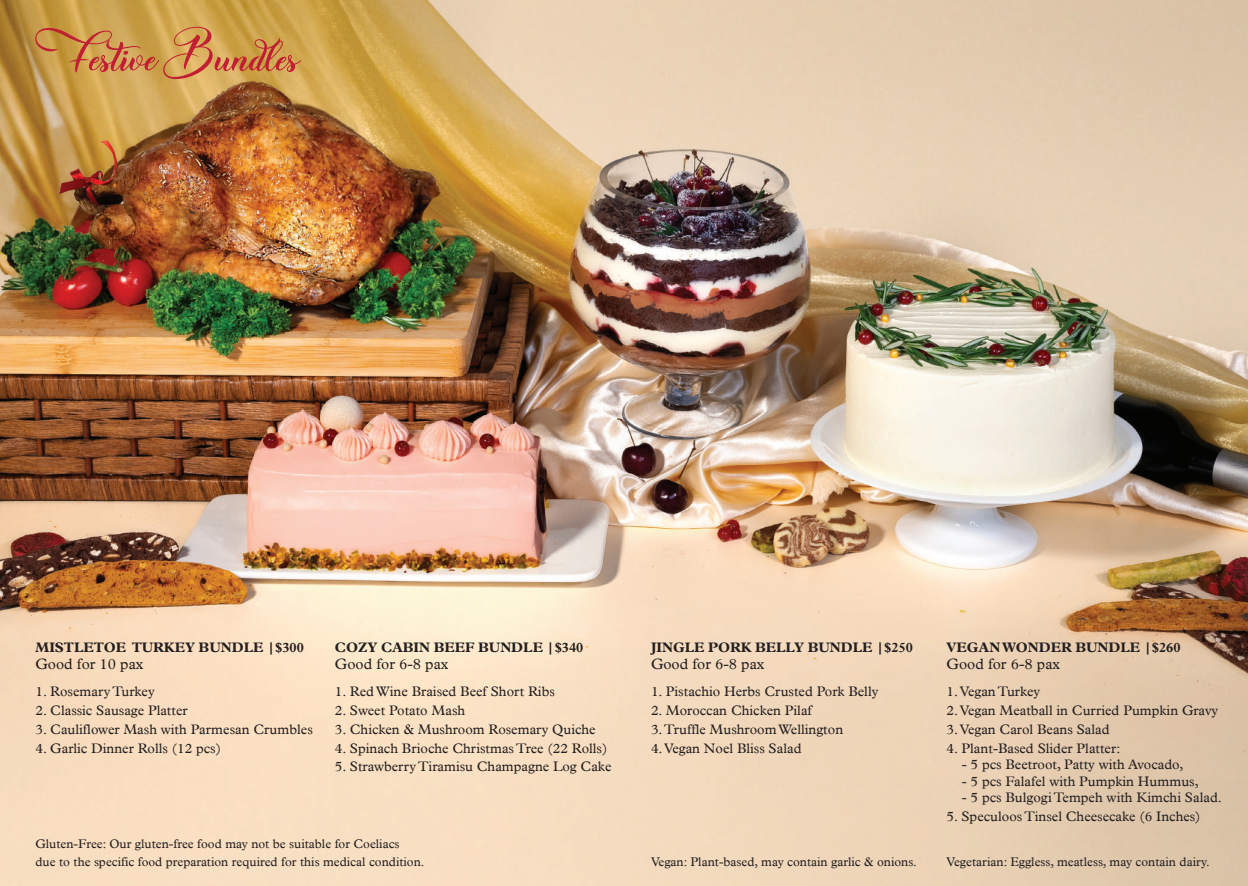
<style>
.page{position:relative;width:1248px;height:886px;background:#fff}
.page>*{position:absolute;margin:0;border:0;box-sizing:border-box;transform-origin:0 0}
.t1{font:60px "Christmas Wish Calligraphy";color:#c11f33}
.t2{font:15px "Plantin";color:#231f20}
.t3{font:13.75px "Plantin";color:#231f20}
.t4{font:700 13.75px "Plantin";color:#231f20}
.t5{font:12.5px/18.8px "Plantin";color:#231f20}
</style>
<div class="page">
<img style="left:0;top:0;width:1247px;height:886px">
<h1 class="t1" style="left:50px;top:15px;width:251px">Festive Bundles</h1>
<p class="t4" style="left:35px;top:639px;width:270px">MISTLETOE TURKEY BUNDLE |$300</p>
<p class="t4" style="left:335px;top:639px;width:250px">COZY CABIN BEEF BUNDLE |$340</p>
<p class="t4" style="left:946px;top:639px;width:235px">VEGAN WONDER BUNDLE |$260</p>
<p class="t4" style="left:651px;top:639px;width:263px">JINGLE PORK BELLY BUNDLE |$250</p>
<p class="t2" style="left:35px;top:655px;width:109px">Good for 10 pax</p>
<p class="t2" style="left:335px;top:655px;width:115px">Good for 6-8 pax</p>
<p class="t2" style="left:651px;top:655px;width:115px">Good for 6-8 pax</p>
<p class="t2" style="left:946px;top:655px;width:115px">Good for 6-8 pax</p>
<p class="t3" style="left:35px;top:684px;width:121px">1. Rosemary Turkey</p>
<p class="t3" style="left:35px;top:703px;width:154px">2. Classic Sausage Platter</p>
<p class="t3" style="left:35px;top:721px;width:279px">3. Cauliflower Mash with Parmesan Crumbles</p>
<p class="t3" style="left:35px;top:740px;width:187px">4. Garlic Dinner Rolls (12 pcs)</p>
<p class="t3" style="left:335px;top:684px;width:221px">1. Red Wine Braised Beef Short Ribs</p>
<p class="t3" style="left:335px;top:702px;width:132px">2. Sweet Potato Mash</p>
<p class="t3" style="left:335px;top:721px;width:262px">3. Chicken &amp; Mushroom Rosemary Quiche</p>
<p class="t3" style="left:335px;top:740px;width:274px">4. Spinach Brioche Christmas Tree (22 Rolls)</p>
<p class="t3" style="left:335px;top:759px;width:278px">5. Strawberry Tiramisu Champagne Log Cake</p>
<p class="t5" style="left:35px;top:835px;width:390px">Gluten-Free: Our gluten-free food may not be suitable for Coeliacs<br>due to the specific food preparation required for this medical condition.</p>
<p class="t3" style="left:651px;top:684px;width:229px">1. Pistachio Herbs Crusted Pork Belly</p>
<p class="t3" style="left:651px;top:702px;width:162px">2. Moroccan Chicken Pilaf</p>
<p class="t3" style="left:651px;top:721px;width:194px">3. Truffle Mushroom Wellington</p>
<p class="t3" style="left:651px;top:740px;width:152px">4. Vegan Noel Bliss Salad</p>
<p class="t3" style="left:946px;top:684px;width:95px">1. Vegan Turkey</p>
<p class="t3" style="left:946px;top:703px;width:273px">2. Vegan Meatball in Curried Pumpkin Gravy</p>
<p class="t3" style="left:946px;top:721px;width:164px">3. Vegan Carol Beans Salad</p>
<p class="t3" style="left:946px;top:740px;width:175px">4. Plant-Based Slider Platter:</p>
<p class="t3" style="left:961px;top:757px;width:223px">- 5 pcs Beetroot, Patty with Avocado,</p>
<p class="t3" style="left:961px;top:773px;width:238px">- 5 pcs Falafel with Pumpkin Hummus,</p>
<p class="t3" style="left:961px;top:790px;width:261px">- 5 pcs Bulgogi Tempeh with Kimchi Salad.</p>
<p class="t3" style="left:946px;top:808px;width:255px">5. Speculoos Tinsel Cheesecake (6 Inches)</p>
<p class="t5" style="left:651px;top:853px;width:267px">Vegan: Plant-based, may contain garlic &amp; onions.</p>
<p class="t5" style="left:946px;top:853px;width:265px">Vegetarian: Eggless, meatless, may contain dairy.</p>
</div>
